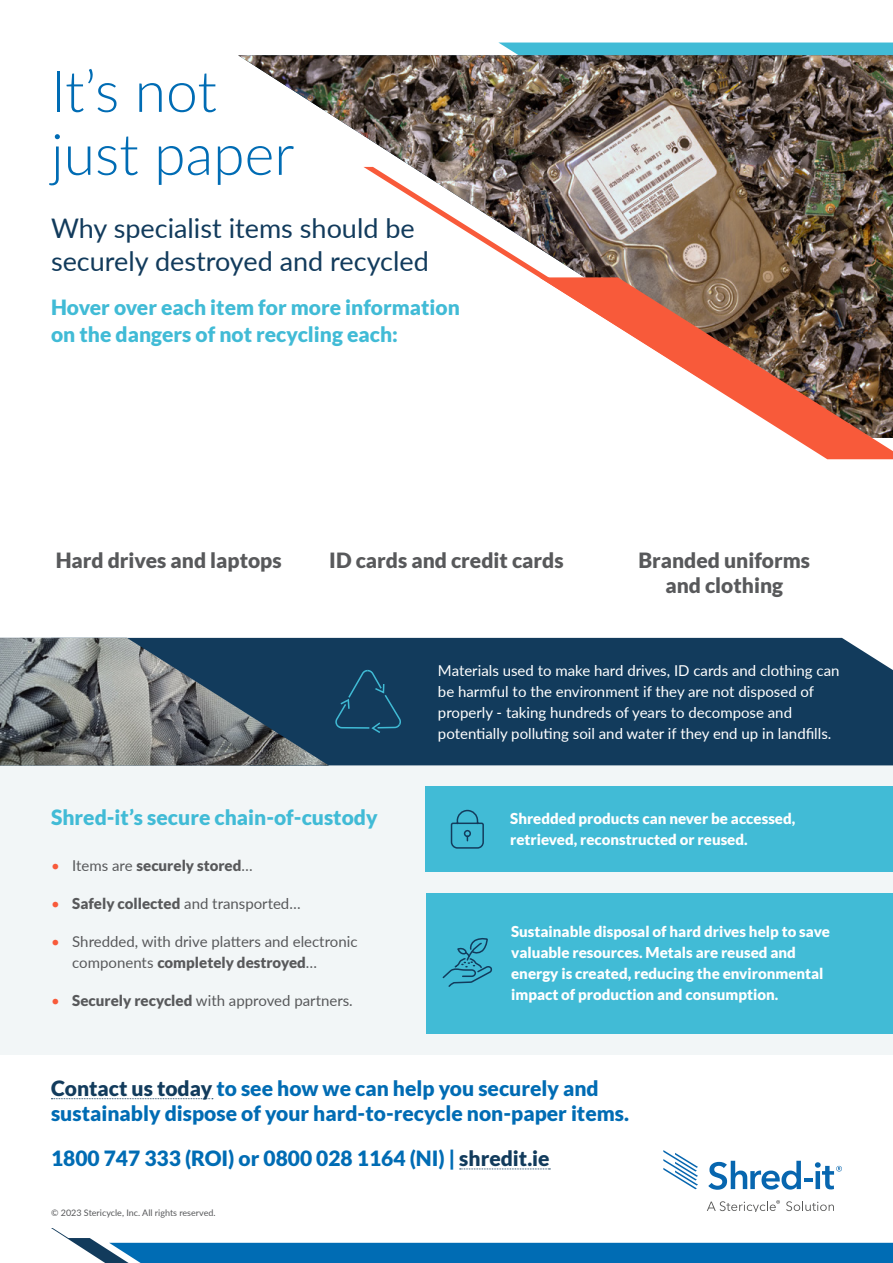
<style>
.page{position:relative;width:893px;height:1263px;background:#fff}
.page>*{position:absolute;margin:0;border:0;box-sizing:border-box;transform-origin:0 0}
.t1{font:300 57px/63px "Lato";color:#006cb4}
.t2{font:27px/33px "Lato";color:#123b5c}
.t3{font:900 21px/25.2px "Lato";color:#006cb4}
.t4{font:900 21px/27px "Lato";color:#41bbd6}
.t5{font:900 21px/25.2px "Lato";color:#58595b;text-align:center}
.t6{font:900 15px/21px "Lato";color:#fff}
.t7{font:15px/21px "Lato";color:#fff}
.t8{font:15px/21px "Lato";color:#58595b}
.t9{font:900 15px "Lato";color:#58595b}
.t10{font:9px "Lato";color:#58595b}
.s1{font-weight:400;color:#f85a3a}
.s2{font-weight:400}
.s3{color:#f85a3a}
.s4{font-weight:900}
.s5{color:#123b5c}
</style>
<div class="page">
<div style="left:0;top:765px;width:893px;height:289px;background:#f2f6f7"></div>
<div style="left:499px;top:43px;width:394px;height:12px;background:#41bbd6"></div>
<img style="left:238px;top:55px;width:655px;height:222px">
<div style="left:401px;top:638px;width:492px;height:127px;background:#123b5c"></div>
<svg style="left:363px;top:167px;width:349px;height:110px"></svg>
<svg style="left:539px;top:277px;width:354px;height:182px"></svg>
<svg style="left:51px;top:1098px;width:162px;height:1px"></svg>
<svg style="left:460px;top:1168px;width:90px;height:1px"></svg>
<div style="left:329px;top:638px;width:72px;height:127px;background:#123b5c"></div>
<img style="left:0;top:638px;width:329px;height:127px">
<div style="left:426px;top:893px;width:467px;height:140px;background:#41bbd6"></div>
<div style="left:425px;top:787px;width:468px;height:85px;background:#41bbd6"></div>
<svg style="left:450px;top:809px;width:34px;height:40px"></svg>
<svg style="left:442px;top:938px;width:50px;height:49px"></svg>
<svg style="left:51px;top:1228px;width:842px;height:35px"></svg>
<svg style="left:663px;top:1150px;width:35px;height:39px"></svg>
<svg style="left:708px;top:1161px;width:134px;height:29px"></svg>
<svg style="left:786px;top:1201px;width:48px;height:10px"></svg>
<svg style="left:707px;top:1200px;width:73px;height:12px"></svg>
<h1 class="t1" style="left:51px;top:58px;width:245px">It’s not just paper</h1>
<h2 class="t2" style="left:51px;top:210px;width:379px">Why specialist items should be securely destroyed and recycled</h2>
<h3 class="t4" style="left:51px;top:293px;width:410px">Hover over each item for more information on the dangers of not recycling each:</h3>
<h3 class="t5" style="left:56px;top:547px;width:227px">Hard drives and laptops</h3>
<h3 class="t5" style="left:329px;top:547px;width:236px">ID cards and credit cards</h3>
<h3 class="t5" style="left:638px;top:547px;width:173px">Branded uniforms and clothing</h3>
<h3 class="t4" style="left:51px;top:803px;width:328px">Shred-it’s secure chain-of-custody</h3>
<p class="t9" style="left:51px;top:857px;width:203px"><span class="s1">•</span> <span class="s2">Items are</span> securely stored<span class="s2">…</span></p>
<p class="t9" style="left:51px;top:895px;width:251px"><span class="s1">•</span> Safely collected <span class="s2">and transported…</span></p>
<p class="t8" style="left:72px;top:931px;width:287px;text-indent:-21px"><span class="s3">•</span> Shredded, with drive platters and electronic components <span class="s4">completely destroyed</span>…</p>
<p class="t8" style="left:51px;top:990px;width:303px"><span class="s3">•</span> <span class="s4">Securely recycled</span> with approved partners.</p>
<p class="t7" style="left:438px;top:660px;width:403px">Materials used to make hard drives, ID cards and clothing can be harmful to the environment if they are not disposed of properly - taking hundreds of years to decompose and potentially polluting soil and water if they end up in landfills.</p>
<p class="t6" style="left:510px;top:808px;width:287px">Shredded products can never be accessed, retrieved, reconstructed or reused.</p>
<p class="t6" style="left:511px;top:921px;width:320px">Sustainable disposal of hard drives help to save valuable resources. Metals are reused and energy is created, reducing the environmental impact of production and consumption.</p>
<h3 class="t3" style="left:51px;top:1075px;width:580px"><span class="s5">Contact us today</span> to see how we can help you securely and sustainably dispose of your hard-to-recycle non-paper items.</h3>
<h3 class="t3" style="left:51px;top:1145px;width:500px">1800 747 333 (ROI) or 0800 028 1164 (NI) | <span class="s5">shredit.ie</span></h3>
<p class="t10" style="left:51px;top:1206px;width:166px">© 2023 Stericycle, Inc. All rights reserved.</p>
</div>
